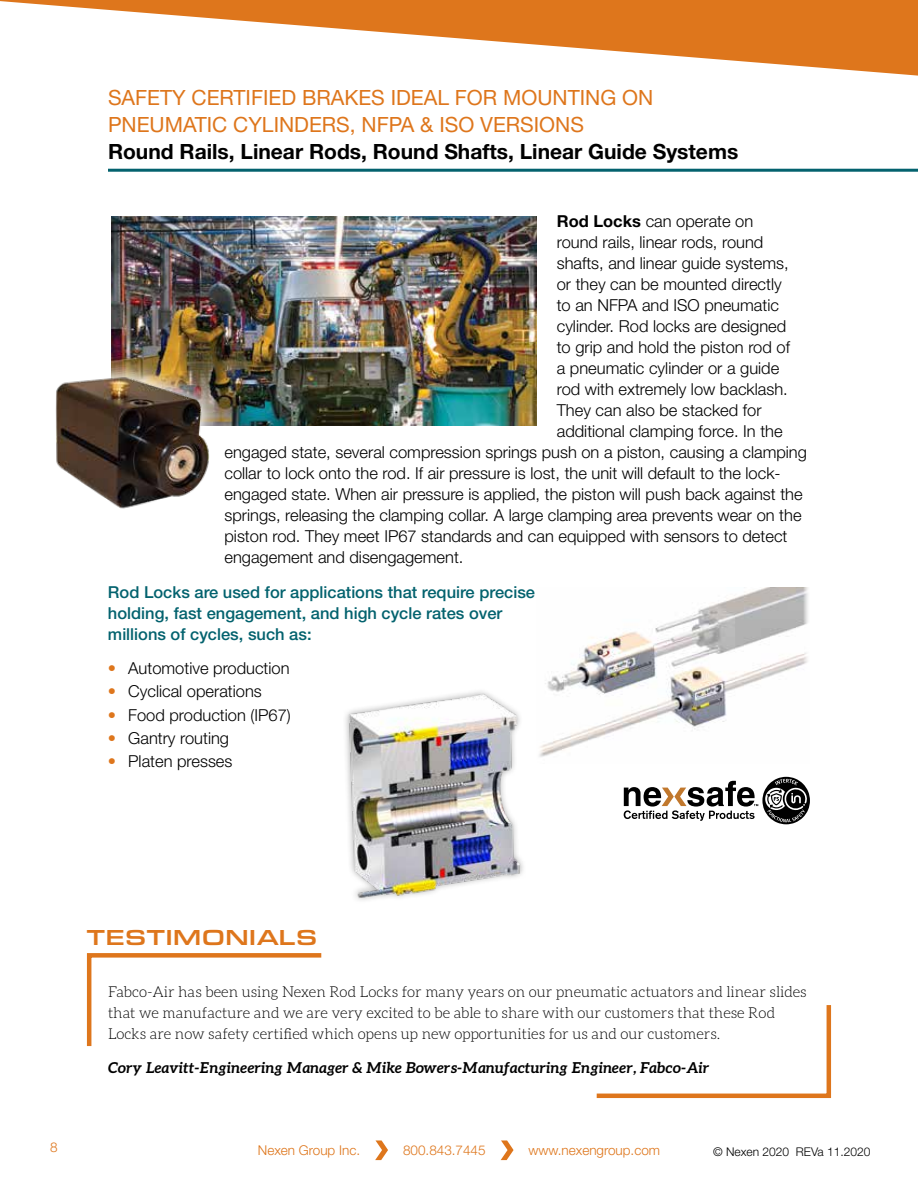
<style>
.page{position:relative;width:918px;height:1188px;background:#fff}
.page>*{position:absolute;margin:0;border:0;box-sizing:border-box;transform-origin:0 0}
.t1{font:500 22.5px "Eurostile Ext";letter-spacing:.005em;color:#de761c}
.t2{font:21px/27px "Helvetica Neue LT Std";color:#de761c}
.t3{font:700 21px "Helvetica Neue LT Std";color:#000}
.t4{font:300 16.5px "Helvetica Neue LT Std";color:#000}
.t5{font:500 16.5px/21px "Helvetica Neue LT Std";color:#03626e}
.t6{font:300 15px/21px "Aleo";color:#000}
.t7{font:italic 700 15px "Aleo";color:#000}
.t8{font:300 13.5px "Helvetica Neue LT Std";color:#de761c}
.t9{font:300 12px "Helvetica Neue LT Std";color:#000}
.s1{font-weight:700}
.s2{color:#de761c}
</style>
<div class="page">
<img style="left:111px;top:217px;width:426px;height:208px">
<img style="left:111px;top:357px;width:118px;height:69px">
<img style="left:55px;top:376px;width:156px;height:133px">
<img style="left:539px;top:587px;width:269px;height:170px">
<svg style="left:624px;top:777px;width:186px;height:47px"></svg>
<img style="left:345px;top:691px;width:178px;height:209px">
<svg style="left:596px;top:1005px;width:236px;height:94px"></svg>
<svg style="left:86px;top:953px;width:236px;height:94px"></svg>
<hr style="left:108px;top:169px;width:810px;height:3px;background:#03626e">
<svg style="left:375px;top:1140px;width:13px;height:20px"></svg>
<svg style="left:501px;top:1140px;width:13px;height:20px"></svg>
<svg style="left:0;top:0;width:918px;height:76px"></svg>
<p class="t2" style="left:108px;top:84px;width:547px">SAFETY CERTIFIED BRAKES IDEAL FOR MOUNTING ON<br>PNEUMATIC CYLINDERS, NFPA &amp; ISO VERSIONS</p>
<p class="t3" style="left:108px;top:139px;width:632px">Round Rails, Linear Rods, Round Shafts, Linear Guide Systems</p>
<p class="t4" style="left:557px;top:211px;width:198px"><span class="s1">Rod Locks</span> can operate on</p>
<p class="t4" style="left:557px;top:232px;width:208px">round rails, linear rods, round</p>
<p class="t4" style="left:557px;top:253px;width:233px">shafts, and linear guide systems,</p>
<p class="t4" style="left:557px;top:274px;width:226px">or they can be mounted directly</p>
<p class="t4" style="left:557px;top:295px;width:224px">to an NFPA and ISO pneumatic</p>
<p class="t4" style="left:557px;top:316px;width:231px">cylinder. Rod locks are designed</p>
<p class="t4" style="left:557px;top:337px;width:235px">to grip and hold the piston rod of</p>
<p class="t4" style="left:557px;top:358px;width:224px">a pneumatic cylinder or a guide</p>
<p class="t4" style="left:557px;top:379px;width:233px">rod with extremely low backlash.</p>
<p class="t4" style="left:557px;top:400px;width:206px">They can also be stacked for</p>
<p class="t4" style="left:557px;top:421px;width:227px">additional clamping force. In the</p>
<p class="t4" style="left:224px;top:442px;width:584px">engaged state, several compression springs push on a piston, causing a clamping</p>
<p class="t4" style="left:224px;top:463px;width:558px">collar to lock onto the rod. If air pressure is lost, the unit will default to the lock-</p>
<p class="t4" style="left:224px;top:484px;width:580px">engaged state. When air pressure is applied, the piston will push back against the</p>
<p class="t4" style="left:224px;top:505px;width:579px">springs, releasing the clamping collar. A large clamping area prevents wear on the</p>
<p class="t4" style="left:224px;top:526px;width:564px">piston rod. They meet IP67 standards and can equipped with sensors to detect</p>
<p class="t4" style="left:224px;top:547px;width:241px">engagement and disengagement.</p>
<p class="t5" style="left:108px;top:581px;width:429px">Rod Locks are used for applications that require precise holding, fast engagement, and high cycle rates over millions of cycles, such as:</p>
<p class="t4" style="left:108px;top:658px;width:183px"><span class="s2">•</span> Automotive production</p>
<p class="t4" style="left:108px;top:681px;width:155px"><span class="s2">•</span> Cyclical operations</p>
<p class="t4" style="left:108px;top:705px;width:184px"><span class="s2">•</span> Food production (IP67)</p>
<p class="t4" style="left:108px;top:728px;width:123px"><span class="s2">•</span> Gantry routing</p>
<p class="t4" style="left:108px;top:751px;width:126px"><span class="s2">•</span> Platen presses</p>
<h1 class="t1" style="left:87px;top:922px;width:232px">TESTIMONIALS</h1>
<p class="t6" style="left:108px;top:981px;width:700px">Fabco-Air has been using Nexen Rod Locks for many years on our pneumatic actuators and linear slides that we manufacture and we are very excited to be able to share with our customers that these Rod<br>Locks are now safety certified which opens up new opportunities for us and our customers.</p>
<p class="t7" style="left:108px;top:1059px;width:603px">Cory Leavitt-Engineering Manager &amp; Mike Bowers-Manufacturing Engineer, Fabco-Air</p>
<p class="t8" style="left:50px;top:1139px;width:9px">8</p>
<p class="t8" style="left:258px;top:1141px;width:104px">Nexen Group Inc.</p>
<p class="t8" style="left:403px;top:1141px;width:84px">800.843.7445</p>
<p class="t8" style="left:529px;top:1141px;width:133px">www.nexengroup.com</p>
<p class="t9" style="left:713px;top:1144px;width:159px">© Nexen 2020 REVa 11.2020</p>
</div>
